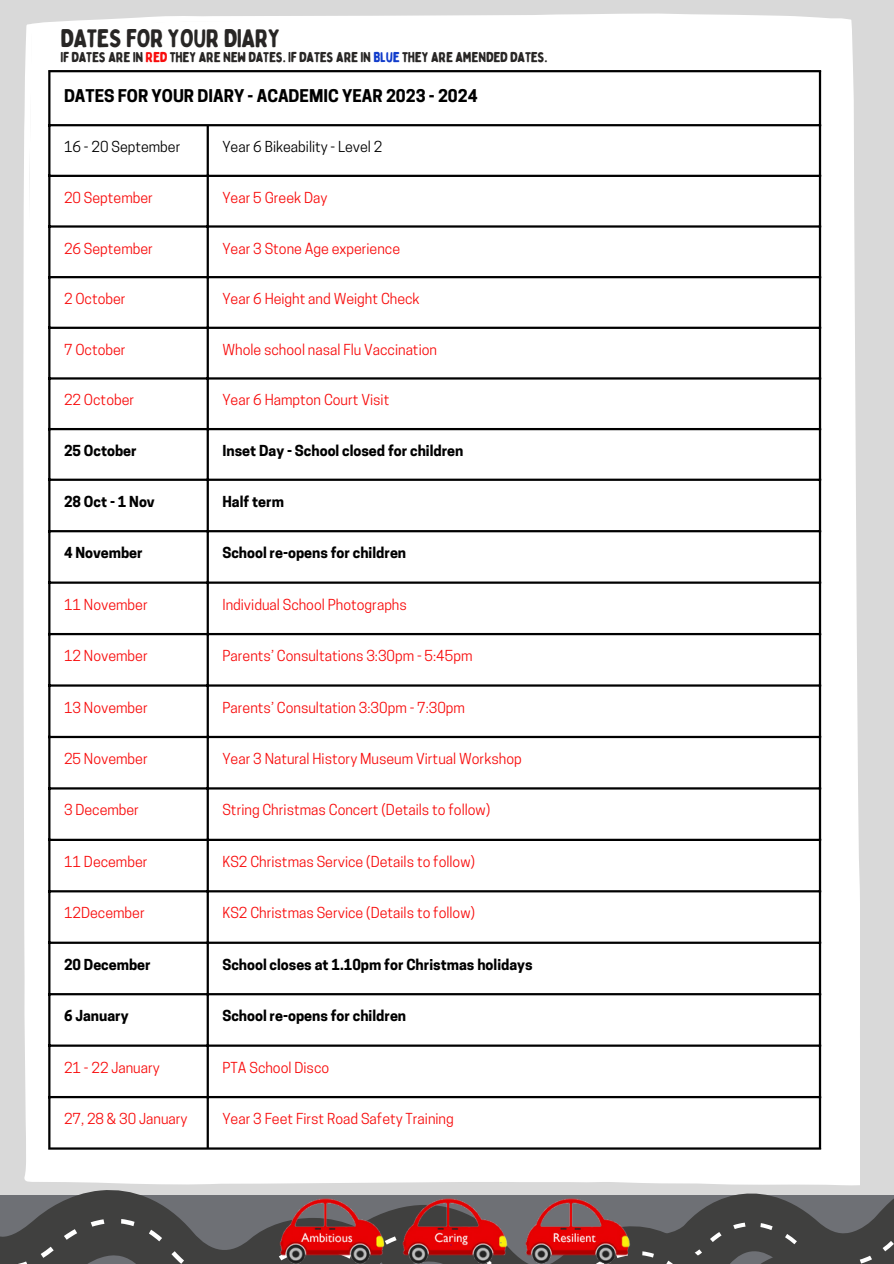
<style>
.page{position:relative;width:894px;height:1264px;background:#fff}
.page>*{position:absolute;margin:0;border:0;box-sizing:border-box;transform-origin:0 0}
.t1{font:25.5px "Bobby Jones Soft";letter-spacing:-.025em;color:#282625}
.t2{font:700 16.5px "Cooper Hewitt";color:#000}
.t3{font:14.25px "Cooper Hewitt";color:#f80c0c}
.t4{font:700 14.25px "Cooper Hewitt";color:#000}
.t5{font:14.25px "Bobby Jones Soft";letter-spacing:-.025em;color:#282625}
.t6{font:14.25px "Cooper Hewitt";color:#000}
.s1{color:#f80c0c}
.s2{color:#113ccb}
</style>
<div class="page">
<div style="left:0;top:0;width:893px;height:1263px;background:#d9d9d9"></div>
<div style="left:23px;top:14px;width:837px;height:979px;background:#fff"></div>
<hr style="left:48px;top:72px;width:2px;height:1075px;background:#000">
<hr style="left:206px;top:126px;width:3px;height:1021px;background:#000">
<hr style="left:818px;top:72px;width:2px;height:1075px;background:#000">
<hr style="left:48px;top:70px;width:772px;height:2px;background:#000">
<hr style="left:48px;top:124px;width:772px;height:2px;background:#000">
<hr style="left:48px;top:175px;width:772px;height:2px;background:#000">
<hr style="left:48px;top:225px;width:772px;height:3px;background:#000">
<hr style="left:48px;top:276px;width:772px;height:2px;background:#000">
<hr style="left:48px;top:327px;width:772px;height:2px;background:#000">
<hr style="left:48px;top:377px;width:772px;height:2px;background:#000">
<hr style="left:48px;top:428px;width:772px;height:2px;background:#000">
<hr style="left:48px;top:478px;width:772px;height:3px;background:#000">
<hr style="left:48px;top:530px;width:772px;height:2px;background:#000">
<hr style="left:48px;top:581px;width:772px;height:2px;background:#000">
<hr style="left:48px;top:633px;width:772px;height:2px;background:#000">
<hr style="left:48px;top:684px;width:772px;height:2px;background:#000">
<hr style="left:48px;top:735px;width:772px;height:3px;background:#000">
<hr style="left:48px;top:787px;width:772px;height:2px;background:#000">
<hr style="left:48px;top:838px;width:772px;height:3px;background:#000">
<hr style="left:48px;top:890px;width:772px;height:2px;background:#000">
<hr style="left:48px;top:941px;width:772px;height:2px;background:#000">
<svg style="left:23px;top:920px;width:368px;height:263px;fill:#fff"></svg>
<svg style="left:0;top:964px;width:352px;height:299px;fill:#fff"></svg>
<svg style="left:602px;top:988px;width:258px;height:5px"></svg>
<svg style="left:875px;top:1195px;width:18px;height:68px"></svg>
<svg style="left:353px;top:993px;width:522px;height:270px;fill:#fff"></svg>
<svg style="left:370px;top:1031px;width:472px;height:232px;fill:#fff"></svg>
<img style="left:272px;top:1193px;width:369px;height:70px">
<p class="t1" style="left:60px;top:22px;width:221px">DATES FOR YOUR DIARY</p>
<p class="t5" style="left:60px;top:48px;width:488px">IF DATES ARE IN <span class="s1">RED</span> THEY ARE NEW DATES. IF DATES ARE IN <span class="s2">BLUE</span> THEY ARE AMENDED DATES.</p>
<h1 class="t2" style="left:64px;top:89px;width:415px">DATES FOR YOUR DIARY - ACADEMIC YEAR 2023 - 2024</h1>
<p class="t6" style="left:64px;top:141px;width:118px">16 - 20 September</p>
<p class="t6" style="left:222px;top:141px;width:161px">Year 6 Bikeability - Level 2</p>
<p class="t3" style="left:64px;top:192px;width:90px">20 September</p>
<p class="t3" style="left:222px;top:192px;width:106px">Year 5 Greek Day</p>
<p class="t3" style="left:64px;top:243px;width:90px">26 September</p>
<p class="t3" style="left:222px;top:243px;width:179px">Year 3 Stone Age experience</p>
<p class="t3" style="left:64px;top:293px;width:63px">2 October</p>
<p class="t3" style="left:222px;top:293px;width:199px">Year 6 Height and Weight Check</p>
<p class="t3" style="left:64px;top:344px;width:63px">7 October</p>
<p class="t3" style="left:222px;top:344px;width:216px">Whole school nasal Flu Vaccination</p>
<p class="t3" style="left:64px;top:395px;width:72px">22 October</p>
<p class="t3" style="left:222px;top:395px;width:168px">Year 6 Hampton Court Visit</p>
<p class="t4" style="left:64px;top:445px;width:74px">25 October</p>
<p class="t4" style="left:222px;top:445px;width:242px">Inset Day - School closed for children</p>
<p class="t4" style="left:64px;top:496px;width:92px">28 Oct - 1 Nov</p>
<p class="t4" style="left:222px;top:496px;width:63px">Half term</p>
<p class="t4" style="left:64px;top:547px;width:80px">4 November</p>
<p class="t4" style="left:222px;top:547px;width:185px">School re-opens for children</p>
<p class="t3" style="left:64px;top:599px;width:85px">11 November</p>
<p class="t3" style="left:222px;top:599px;width:186px">Individual School Photographs</p>
<p class="t3" style="left:64px;top:650px;width:85px">12 November</p>
<p class="t3" style="left:222px;top:650px;width:251px">Parents’ Consultations 3:30pm - 5:45pm</p>
<p class="t3" style="left:64px;top:702px;width:85px">13 November</p>
<p class="t3" style="left:222px;top:702px;width:244px">Parents’ Consultation 3:30pm - 7:30pm</p>
<p class="t3" style="left:64px;top:753px;width:85px">25 November</p>
<p class="t3" style="left:222px;top:753px;width:301px">Year 3 Natural History Museum Virtual Workshop</p>
<p class="t3" style="left:64px;top:804px;width:77px">3 December</p>
<p class="t3" style="left:222px;top:804px;width:269px">String Christmas Concert (Details to follow)</p>
<p class="t3" style="left:64px;top:856px;width:85px">11 December</p>
<p class="t3" style="left:222px;top:856px;width:254px">KS2 Christmas Service (Details to follow)</p>
<p class="t3" style="left:64px;top:907px;width:82px">12December</p>
<p class="t3" style="left:222px;top:907px;width:254px">KS2 Christmas Service (Details to follow)</p>
<p class="t4" style="left:64px;top:959px;width:88px">20 December</p>
<p class="t4" style="left:222px;top:959px;width:311px">School closes at 1.10pm for Christmas holidays</p>
<p class="t4" style="left:64px;top:1010px;width:66px">6 January</p>
<p class="t4" style="left:222px;top:1010px;width:185px">School re-opens for children</p>
<p class="t3" style="left:64px;top:1061px;width:97px">21 - 22 January</p>
<p class="t3" style="left:222px;top:1061px;width:108px">PTA School Disco</p>
<p class="t3" style="left:64px;top:1113px;width:125px">27, 28 &amp; 30 January</p>
<p class="t3" style="left:222px;top:1113px;width:233px">Year 3 Feet First Road Safety Training</p>
</div>
